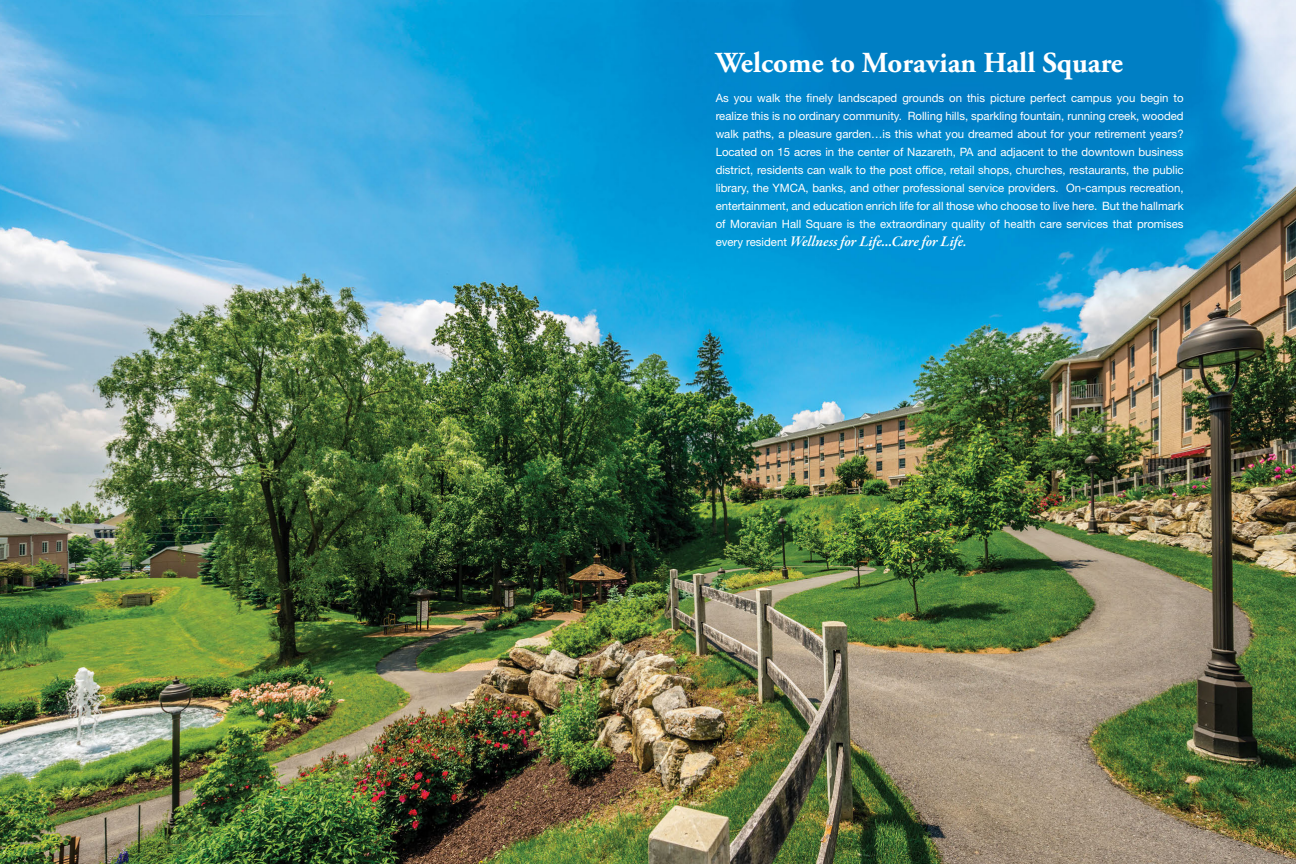
<style>
.page{position:relative;width:1296px;height:864px;background:#fff}
.page>*{position:absolute;margin:0;border:0;box-sizing:border-box;transform-origin:0 0}
.t1{font:700 29px "Adobe Garamond Pro";color:#fff}
.t2{font:italic 600 15px "Garamond Premr Pro";letter-spacing:-.005em;color:#fff}
.t3{font:11.5px/18px "Helvetica Neue LT Std";color:#fff;text-align:justify}
.s1{font-family:"Helvetica Neue LT Std";font-weight:400;font-style:normal;font-size:11.5px}
.s2{font-size:13px}
</style>
<div class="page">
<img style="left:0;top:0;width:1296px;height:864px">
<h1 class="t1" style="left:716px;top:46px;width:409px">Welcome to Moravian Hall Square</h1>
<p class="t3" style="left:716px;top:89px;width:470px">As you walk the finely landscaped grounds on this picture perfect campus you begin to realize this is no ordinary community. Rolling hills, sparkling fountain, running creek, wooded walk paths, a pleasure garden…is this what you dreamed about for your retirement years?<br>Located on 15 acres in the center of Nazareth, PA and adjacent to the downtown business district, residents can walk to the post office, retail shops, churches, restaurants, the public library, the YMCA, banks, and other professional service providers. On-campus recreation, entertainment, and education enrich life for all those who choose to live here. But the hallmark of Moravian Hall Square is the extraordinary quality of health care services that promises</p>
<h2 class="t2" style="left:716px;top:232px;width:252px"><span class="s1">every resident</span> Wellness for Life…Care for Life<span class="s2">.</span></h2>
</div>
